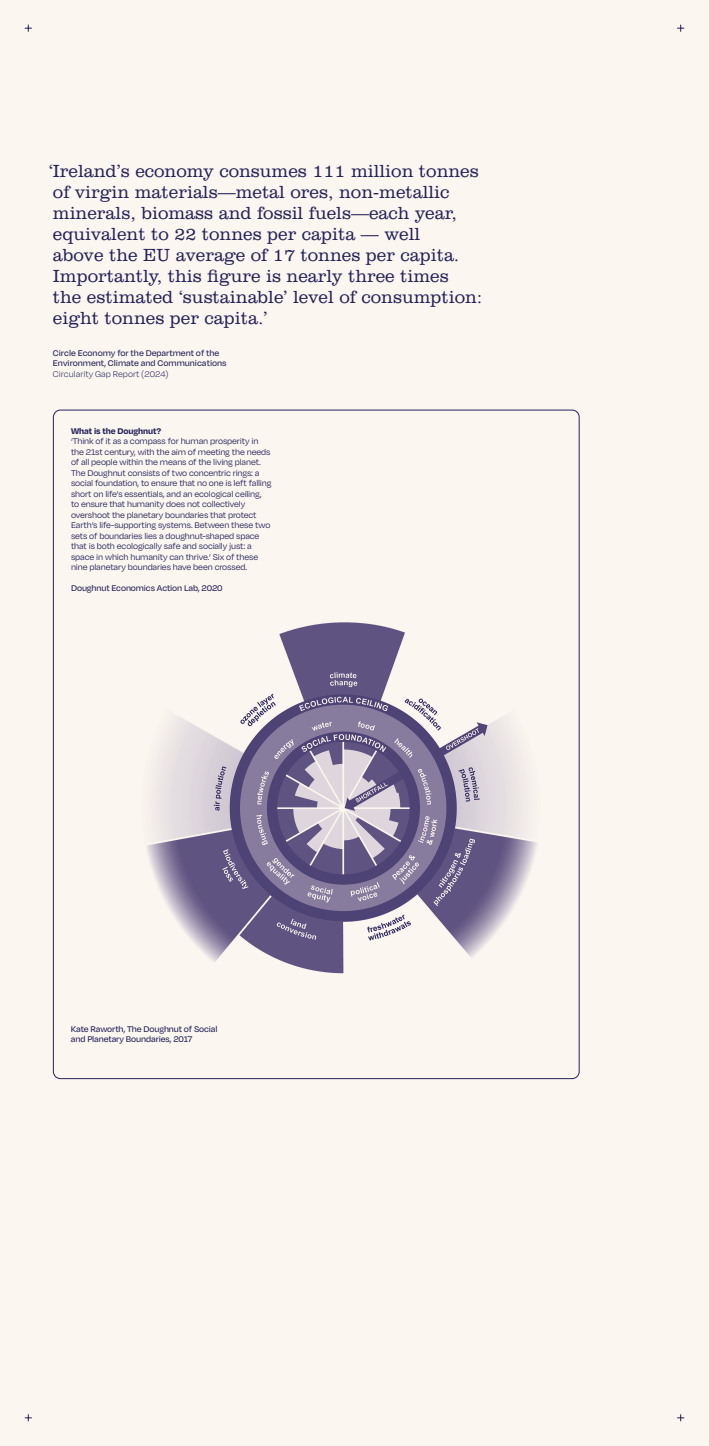
<style>
.page{position:relative;width:709px;height:1446px;background:#fbf6ef}
.page>*{position:absolute;margin:0;border:0;box-sizing:border-box;transform-origin:0 0}
.t1{font:300 18px/21px "Clarendon BT Pro";color:#25225a}
.t2{font:9.5px/10.5px "Degular";letter-spacing:-.015em;color:#25225a}
.t3{font:500 9.5px/10.5px "Degular";letter-spacing:-.005em;color:#25225a}
.t4{font:300 9.5px "Degular";color:#25225a}
.t5{font:700 9.5px "Degular";letter-spacing:-.005em;color:#25225a}
</style>
<div class="page">
<img style="left:146px;top:622px;width:391px;height:352px">
<svg style="left:25px;top:25px;width:7px;height:7px"></svg>
<svg style="left:677px;top:25px;width:7px;height:7px"></svg>
<svg style="left:677px;top:1414px;width:7px;height:7px"></svg>
<svg style="left:25px;top:1414px;width:7px;height:7px"></svg>
<p class="t1" style="left:49px;top:160px;width:435px">‘Ireland’s economy consumes 111 million tonnes of virgin materials—metal ores, non-metallic minerals, biomass and fossil fuels—each year, equivalent to 22 tonnes per capita — well<br>above the EU average of 17 tonnes per capita.<br>Importantly, this figure is nearly three times<br>the estimated ‘sustainable’ level of consumption: eight tonnes per capita.’</p>
<p class="t3" style="left:53px;top:347px;width:175px">Circle Economy for the Department of the<br>Environment, Climate and Communications</p>
<p class="t4" style="left:53px;top:368px;width:117px">Circularity Gap Report (2024)</p>
<p class="t5" style="left:71px;top:425px;width:92px">What is the Doughnut?</p>
<p class="t2" style="left:71px;top:436px;width:202px">‘Think of it as a compass for human prosperity in the 21st century, with the aim of meeting the needs of all people within the means of the living planet.<br>The Doughnut consists of two concentric rings: a social foundation, to ensure that no one is left falling short on life’s essentials, and an ecological ceiling, to ensure that humanity does not collectively overshoot the planetary boundaries that protect Earth’s life-supporting systems. Between these two sets of boundaries lies a doughnut-shaped space that is both ecologically safe and socially just: a space in which humanity can thrive.’ Six of these nine planetary boundaries have been crossed.</p>
<p class="t3" style="left:71px;top:583px;width:153px">Doughnut Economics Action Lab, 2020</p>
<p class="t3" style="left:71px;top:1023px;width:148px">Kate Raworth, The Doughnut of Social and Planetary Boundaries, 2017</p>
</div>
